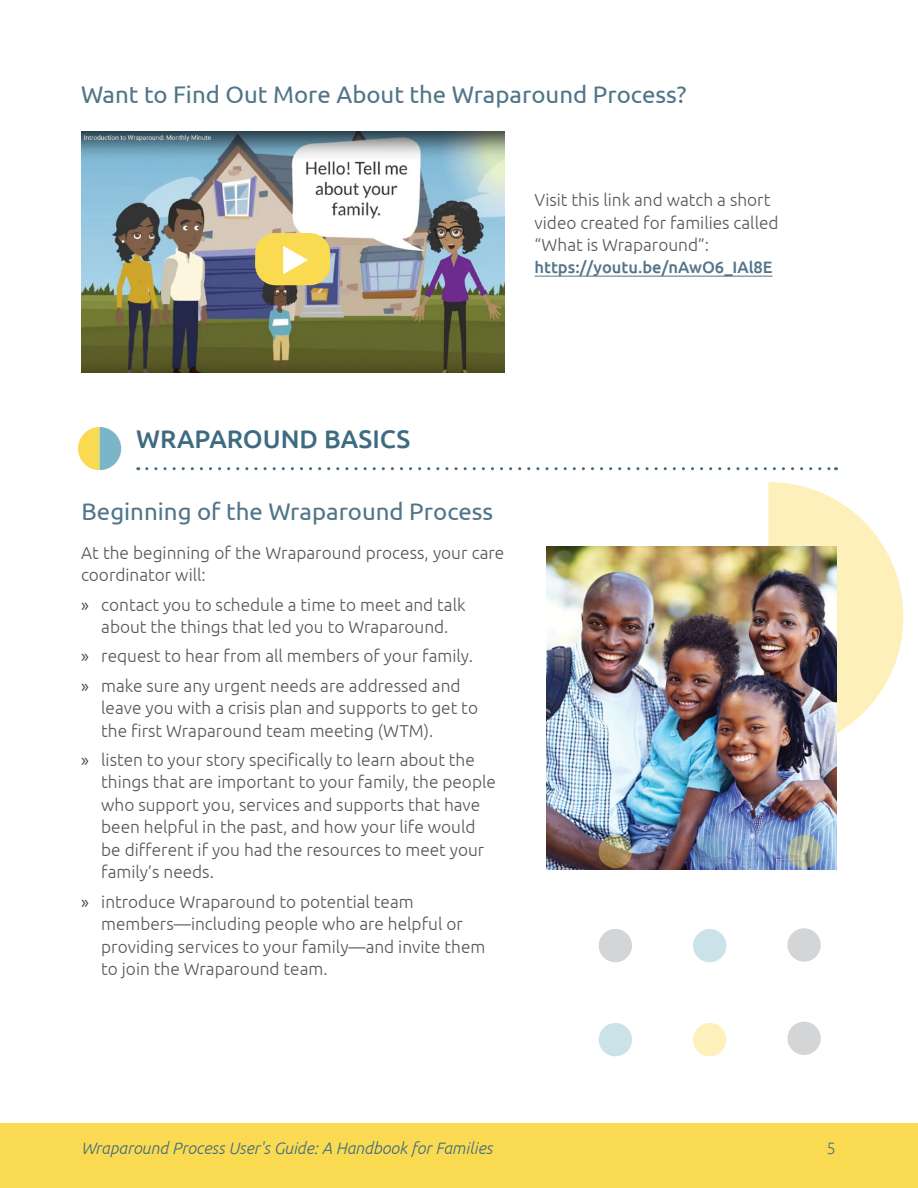
<style>
.page{position:relative;width:918px;height:1188px;background:#fff}
.page>*{position:absolute;margin:0;border:0;box-sizing:border-box;transform-origin:0 0}
.t1{font:500 25.5px "Ubuntu";color:#3e6b81}
.subheading{font:24px "Ubuntu";color:#517489}
.bullets{font:300 17.25px/22.5px "Ubuntu";color:#565659}
.main_body{font:300 17.25px/22.5px "Ubuntu";color:#565659}
.t2{font:italic 300 16.5px "Ubuntu";color:#3e6b81}
.main_body-2{font:500 16.5px "Ubuntu";color:#517489}
.t3{font:300 16.5px "Ubuntu";color:#517489}
.s1{font-family:"Myriad Pro";font-weight:400;font-size:18.75px;color:#414042}
</style>
<div class="page">
<div style="left:0;top:1124px;width:918px;height:64px;background:#fada51"></div>
<img style="left:81px;top:132px;width:423px;height:240px">
<div style="left:255px;top:233px;width:75px;height:52px;background:#fada51;border-radius:20px"></div>
<svg style="left:283px;top:246px;width:25px;height:28px"></svg>
<hr style="left:535px;top:276px;width:238px;height:1px;background:#517489">
<svg style="left:78px;top:427px;width:43px;height:43px"></svg>
<svg style="left:147px;top:467px;width:689px;height:3px"></svg>
<svg style="left:768px;top:482px;width:135px;height:251px"></svg>
<img style="left:546px;top:547px;width:291px;height:323px">
<svg style="left:599px;top:835px;width:33px;height:33px"></svg>
<svg style="left:693px;top:835px;width:33px;height:33px"></svg>
<svg style="left:787px;top:835px;width:34px;height:33px"></svg>
<div style="left:599px;top:929px;width:33px;height:33px;background:#d4d5d6;border-radius:50%"></div>
<div style="left:599px;top:1023px;width:33px;height:33px;background:#cae2e8;border-radius:50%"></div>
<div style="left:693px;top:929px;width:33px;height:33px;background:#cae2e8;border-radius:50%"></div>
<div style="left:693px;top:1023px;width:33px;height:33px;background:#fdf0ba;border-radius:50%"></div>
<div style="left:787px;top:928px;width:34px;height:34px;background:#d4d5d6;border-radius:50%"></div>
<div style="left:787px;top:1022px;width:34px;height:33px;background:#d4d5d6;border-radius:50%"></div>
<h2 class="subheading" style="left:81px;top:80px;width:607px">Want to Find Out More About the Wraparound Process?</h2>
<p class="main_body" style="left:535px;top:189px;width:246px">Visit this link and watch a short video created for families called “What is Wraparound”:</p>
<p class="main_body-2" style="left:535px;top:257px;width:240px">https://youtu.be/nAwO6_IAl8E</p>
<h1 class="t1" style="left:136px;top:423px;width:275px">WRAPAROUND BASICS</h1>
<h2 class="subheading" style="left:82px;top:496px;width:413px">Beginning of the Wraparound Process</h2>
<p class="main_body" style="left:81px;top:541px;width:425px">At the beginning of the Wraparound process, your care coordinator will:</p>
<p class="bullets" style="left:81px;top:593px;width:386px;text-align:center"><span class="s1">»</span> contact you to schedule a time to meet and talk about the things that led you to Wraparound.</p>
<p class="bullets" style="left:81px;top:645px;width:394px"><span class="s1">»</span> request to hear from all members of your family.</p>
<p class="bullets" style="left:101px;top:674px;width:378px;text-indent:-20px"><span class="s1">»</span> make sure any urgent needs are addressed and leave you with a crisis plan and supports to get to the first Wraparound team meeting (WTM).</p>
<p class="bullets" style="left:101px;top:748px;width:396px;text-indent:-20px"><span class="s1">»</span> listen to your story specifically to learn about the things that are important to your family, the people who support you, services and supports that have been helpful in the past, and how your life would be different if you had the resources to meet your family’s needs.</p>
<p class="bullets" style="left:101px;top:890px;width:386px;text-indent:-20px"><span class="s1">»</span> introduce Wraparound to potential team members—including people who are helpful or providing services to your family—and invite them to join the Wraparound team.</p>
<p class="t2" style="left:81px;top:1139px;width:413px">Wraparound Process User's Guide: A Handbook for Families</p>
<p class="t3" style="left:827px;top:1139px;width:11px">5</p>
</div>
